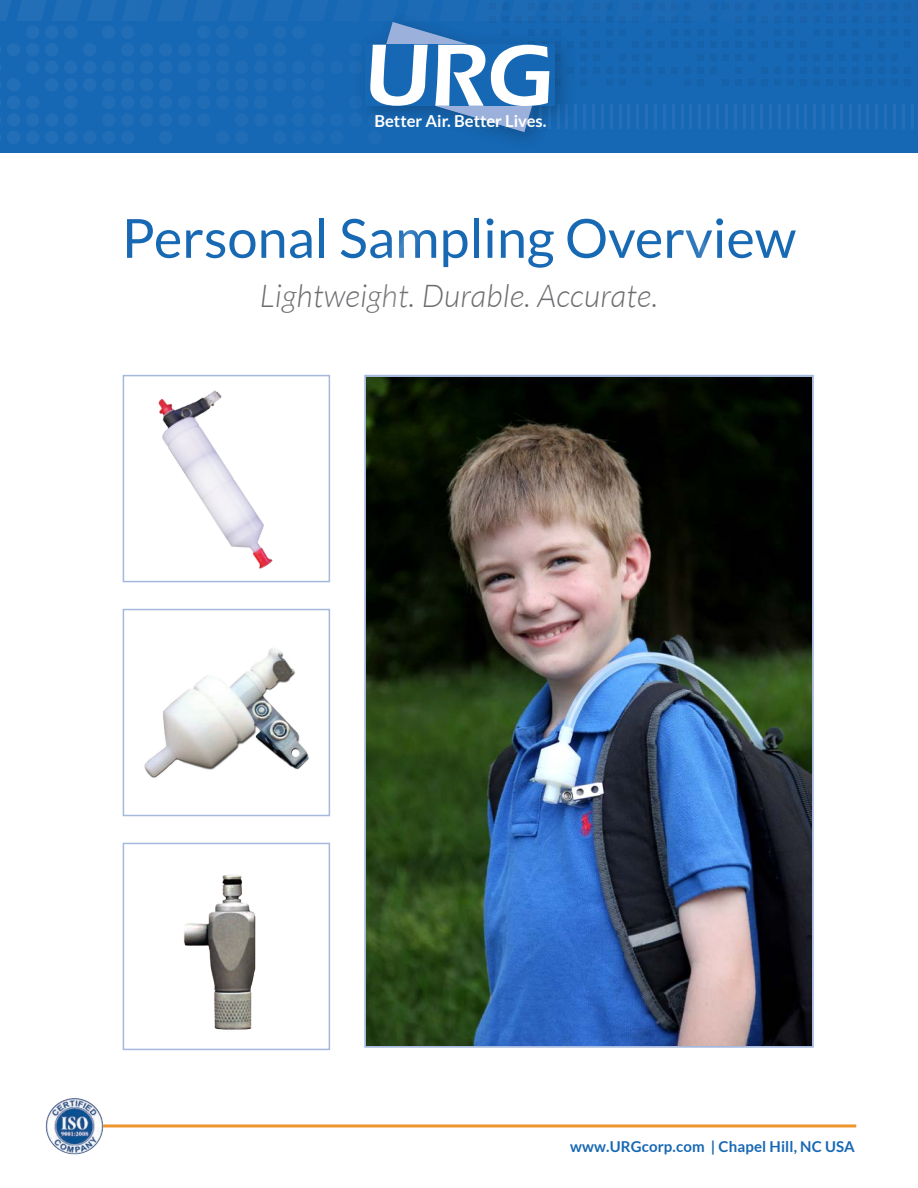
<style>
.page{position:relative;width:918px;height:1188px;background:#fff}
.page>*{position:absolute;margin:0;border:0;box-sizing:border-box;transform-origin:0 0}
.t1{font:54px "Lato";color:#1869b4}
.t2{font:italic 300 31.5px "Lato";letter-spacing:.01em;color:#6c6d70}
.t3{font:700 16.5px "Lato";color:#fff}
.t4{font:700 15px "Lato";letter-spacing:.01em;color:#1768b4}
</style>
<div class="page">
<hr style="left:47px;top:1124px;width:809px;height:3px;background:#f0942e">
<img style="left:45px;top:1098px;width:60px;height:57px">
<div style="left:0;top:0;width:918px;height:153px;background:#1768b4"></div>
<svg style="left:0;top:0;width:914px;height:144px"></svg>
<img style="left:122px;top:374px;width:209px;height:209px">
<div style="left:123px;top:609px;width:207px;height:207px;border:2px solid #9bb1db"></div>
<img style="left:144px;top:648px;width:165px;height:130px">
<div style="left:123px;top:843px;width:207px;height:207px;border:2px solid #9bb1db"></div>
<img style="left:184px;top:874px;width:72px;height:156px">
<div style="left:363px;top:373px;width:452px;height:676px;border:2px solid #fff"></div>
<img style="left:367px;top:377px;width:445px;height:668px">
<p class="t3" style="left:374px;top:111px;width:174px">Better Air. Better Lives.</p>
<p class="t1" style="left:122px;top:208px;width:676px">Personal Sampling Overview</p>
<p class="t2" style="left:260px;top:279px;width:400px">Lightweight. Durable. Accurate.</p>
<p class="t4" style="left:570px;top:1138px;width:286px">www.URGcorp.com | Chapel Hill, NC USA</p>
</div>
